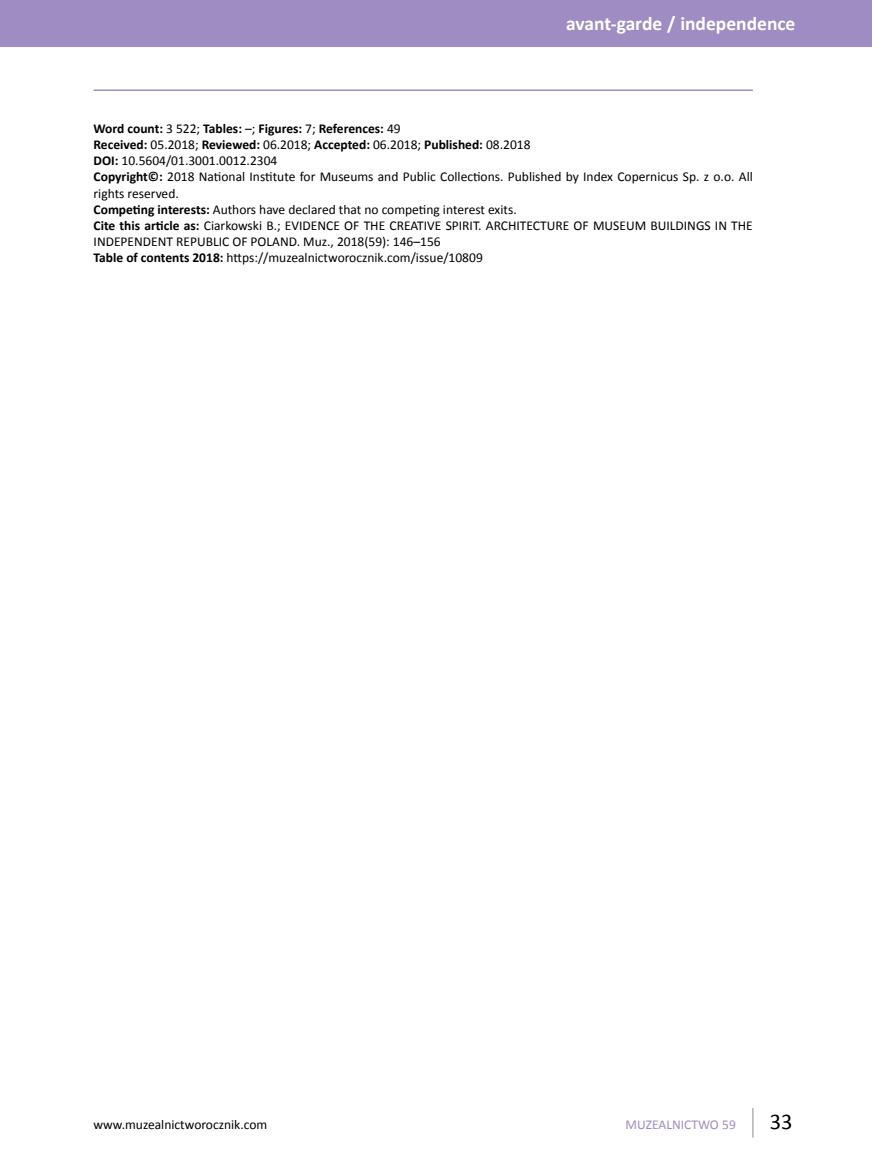
<style>
.page{position:relative;width:872px;height:1170px;background:#fff}
.page>*{position:absolute;margin:0;border:0;box-sizing:border-box;transform-origin:0 0}
.t1{font:22.5px "Calibri";color:#000}
.t2{font:700 19.5px "Calibri";color:#fff}
.t3{font:13.5px/16px "Calibri";color:#000}
.t4{font:13.5px "Calibri";color:#9e8cc2}
.s1{font-weight:700}
</style>
<div class="page">
<hr style="left:752px;top:1107px;width:1px;height:30px;background:#b3b2b2">
<div style="left:0;top:0;width:872px;height:47px;background:#9e8cc2"></div>
<hr style="left:94px;top:89px;width:659px;height:2px;background:#9e8cc2">
<h2 class="t2" style="left:566px;top:11px;width:231px">avant-garde / independence</h2>
<p class="t3" style="left:94px;top:121px;width:661px"><span class="s1">Word count:</span> 3 522; <span class="s1">Tables:</span> –; <span class="s1">Figures:</span> 7; <span class="s1">References:</span> 49<br><span class="s1">Received:</span> 05.2018; <span class="s1">Reviewed:</span> 06.2018; <span class="s1">Accepted:</span> 06.2018; <span class="s1">Published:</span> 08.2018<br><span class="s1">DOI:</span> 10.5604/01.3001.0012.2304<br><span class="s1">Copyright©:</span> 2018 National Institute for Museums and Public Collections. Published by Index Copernicus Sp. z o.o. All rights reserved.<br><span class="s1">Competing interests:</span> Authors have declared that no competing interest exits.<br><span class="s1">Cite this article as:</span> Ciarkowski B.; EVIDENCE OF THE CREATIVE SPIRIT. ARCHITECTURE OF MUSEUM BUILDINGS IN THE INDEPENDENT REPUBLIC OF POLAND. Muz., 2018(59): 146–156<br><span class="s1">Table of contents 2018:</span> https://muzealnictworocznik.com/issue/10809</p>
<p class="t3" style="left:94px;top:1116px;width:175px">www.muzealnictworocznik.com</p>
<p class="t4" style="left:625px;top:1115px;width:112px">MUZEALNICTWO 59</p>
<h1 class="t1" style="left:770px;top:1107px;width:24px">33</h1>
</div>
